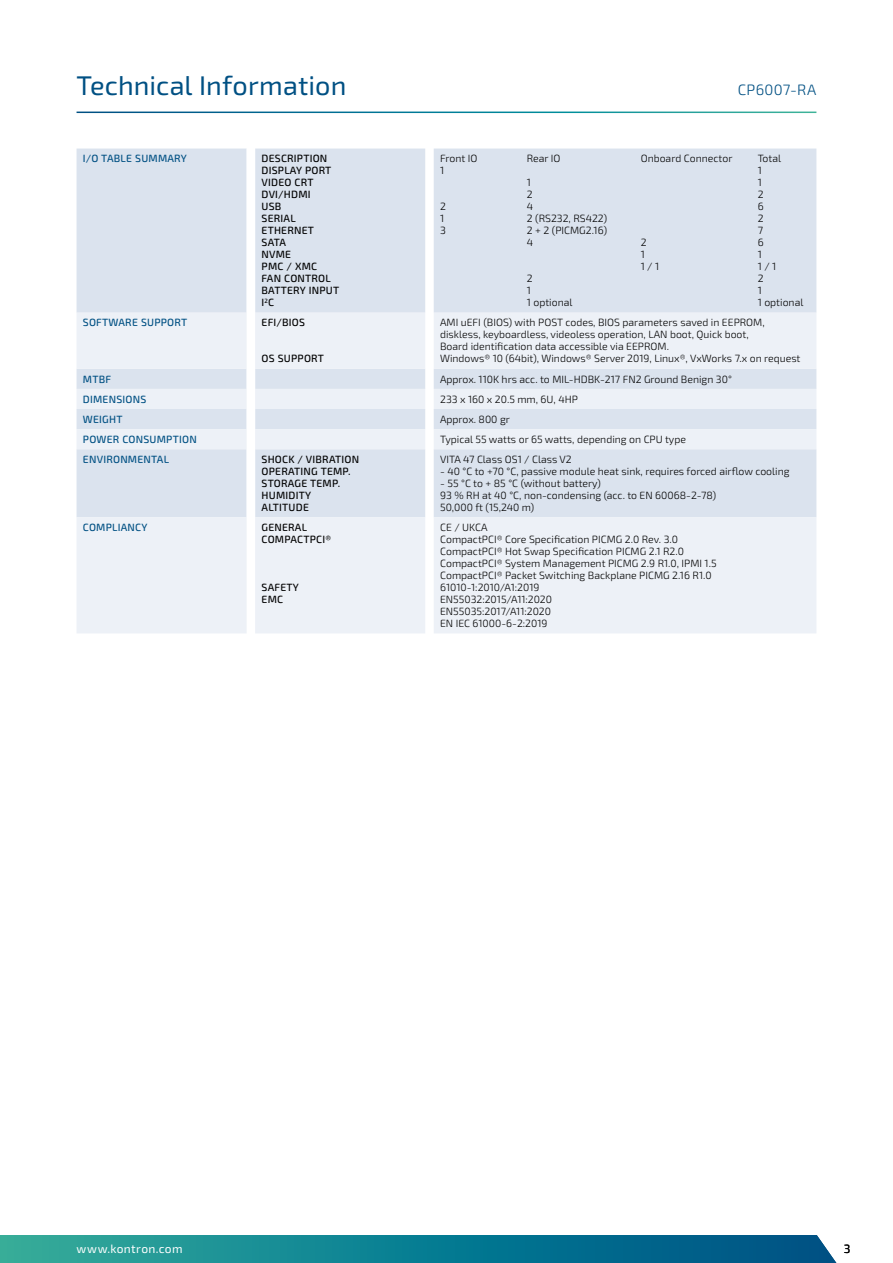
<style>
.page{position:relative;width:893px;height:1263px;background:#fff}
.page>*{position:absolute;margin:0;border:0;box-sizing:border-box;transform-origin:0 0}
.t1{font:27px "Sn T";letter-spacing:.005em;color:#005083}
.t2{font:300 15px "Sn T";letter-spacing:.02em;color:#005083}
.t3{font:12px "Sn T";letter-spacing:.025em;color:#fff}
.t4{font:12px "Sn T";color:#000}
.t5{font:300 10.5px/12px "Sn T";color:#000}
.t6{font:500 10.5px/12px "Sn T";letter-spacing:.02em;color:#000}
.t7{font:500 10.5px "Sn T";letter-spacing:.02em;color:#005083}
</style>
<div class="page">
<svg style="left:0;top:1235px;width:837px;height:28px;background:#137f92"></svg>
<div style="left:77px;top:149px;width:739px;height:164px;background:#dbe3ee"></div>
<svg style="left:247px;top:149px;width:8px;height:164px"></svg>
<svg style="left:77px;top:313px;width:739px;height:320px;background:#e7ecf4"></svg>
<h1 class="t1" style="left:77px;top:69px;width:271px">Technical Information</h1>
<h2 class="t2" style="left:738px;top:81px;width:80px">CP6007-RA</h2>
<p class="t7" style="left:83px;top:152px;width:105px">I/O TABLE SUMMARY</p>
<p class="t6" style="left:262px;top:153px;width:79px">DESCRIPTION<br>DISPLAY PORT<br>VIDEO CRT<br>DVI/HDMI<br>USB<br>SERIAL<br>ETHERNET<br>SATA<br>NVME<br>PMC / XMC<br>FAN CONTROL<br>BATTERY INPUT<br>I<sup>2</sup>C</p>
<p class="t5" style="left:440px;top:153px;width:39px">Front IO<br>1</p>
<p class="t5" style="left:440px;top:201px;width:7px">2<br>1<br>3</p>
<p class="t5" style="left:527px;top:153px;width:35px">Rear IO</p>
<p class="t5" style="left:527px;top:177px;width:82px">1<br>2<br>4<br>2 (RS232, RS422)<br>2 + 2 (PICMG2.16)<br>4</p>
<p class="t5" style="left:527px;top:273px;width:47px">2<br>1<br>1 optional</p>
<p class="t5" style="left:641px;top:153px;width:93px">Onboard Connector</p>
<p class="t5" style="left:641px;top:237px;width:20px">2<br>1<br>1 / 1</p>
<p class="t5" style="left:758px;top:153px;width:47px">Total<br>1<br>1<br>2<br>6<br>2<br>7<br>6<br>1<br>1 / 1<br>2<br>1<br>1 optional</p>
<p class="t7" style="left:83px;top:317px;width:106px">SOFTWARE SUPPORT</p>
<p class="t6" style="left:262px;top:317px;width:45px">EFI/BIOS</p>
<p class="t6" style="left:262px;top:353px;width:64px">OS SUPPORT</p>
<p class="t5" style="left:440px;top:317px;width:362px">AMI uEFI (BIOS) with POST codes, BIOS parameters saved in EEPROM, diskless, keyboardless, videoless operation, LAN boot, Quick boot,<br>Board identification data accessible via EEPROM.<br>Windows® 10 (64bit), Windows® Server 2019, Linux®, VxWorks 7.x on request</p>
<p class="t7" style="left:83px;top:373px;width:30px">MTBF</p>
<p class="t5" style="left:440px;top:373px;width:293px">Approx. 110K hrs acc. to MIL-HDBK-217 FN2 Ground Benign 30°</p>
<p class="t7" style="left:83px;top:393px;width:65px">DIMENSIONS</p>
<p class="t5" style="left:440px;top:393px;width:139px">233 x 160 x 20.5 mm, 6U, 4HP</p>
<p class="t7" style="left:83px;top:413px;width:41px">WEIGHT</p>
<p class="t5" style="left:440px;top:413px;width:71px">Approx. 800 gr</p>
<p class="t7" style="left:83px;top:433px;width:115px">POWER CONSUMPTION</p>
<p class="t5" style="left:440px;top:433px;width:247px">Typical 55 watts or 65 watts, depending on CPU type</p>
<p class="t7" style="left:83px;top:453px;width:88px">ENVIRONMENTAL</p>
<p class="t6" style="left:262px;top:453px;width:99px">SHOCK / VIBRATION<br>OPERATING TEMP.<br>STORAGE TEMP.<br>HUMIDITY<br>ALTITUDE</p>
<p class="t5" style="left:440px;top:454px;width:133px">VITA 47 Class OS1 / Class V2</p>
<p class="t5" style="left:440px;top:466px;width:351px">- 40 °C to +70 °C, passive module heat sink, requires forced airflow cooling</p>
<p class="t5" style="left:440px;top:478px;width:278px">- 55 °C to + 85 °C (without battery)<br>93 % RH at 40 °C, non-condensing (acc. to EN 60068-2-78)<br>50,000 ft (15,240 m)</p>
<p class="t7" style="left:83px;top:521px;width:66px">COMPLIANCY</p>
<p class="t6" style="left:262px;top:522px;width:71px">GENERAL<br>COMPACTPCI®</p>
<p class="t6" style="left:262px;top:582px;width:39px">SAFETY<br>EMC</p>
<p class="t5" style="left:440px;top:522px;width:278px">CE / UKCA<br>CompactPCI® Core Specification PICMG 2.0 Rev. 3.0<br>CompactPCI® Hot Swap Specification PICMG 2.1 R2.0<br>CompactPCI® System Management PICMG 2.9 R1.0, IPMI 1.5<br>CompactPCI® Packet Switching Backplane PICMG 2.16 R1.0<br>61010-1:2010/A1:2019<br>EN55032:2015/A11:2020<br>EN55035:2017/A11:2020<br>EN IEC 61000-6-2:2019</p>
<p class="t3" style="left:77px;top:1242px;width:108px">www.kontron.com</p>
<p class="t4" style="left:844px;top:1242px;width:8px">3</p>
</div>
